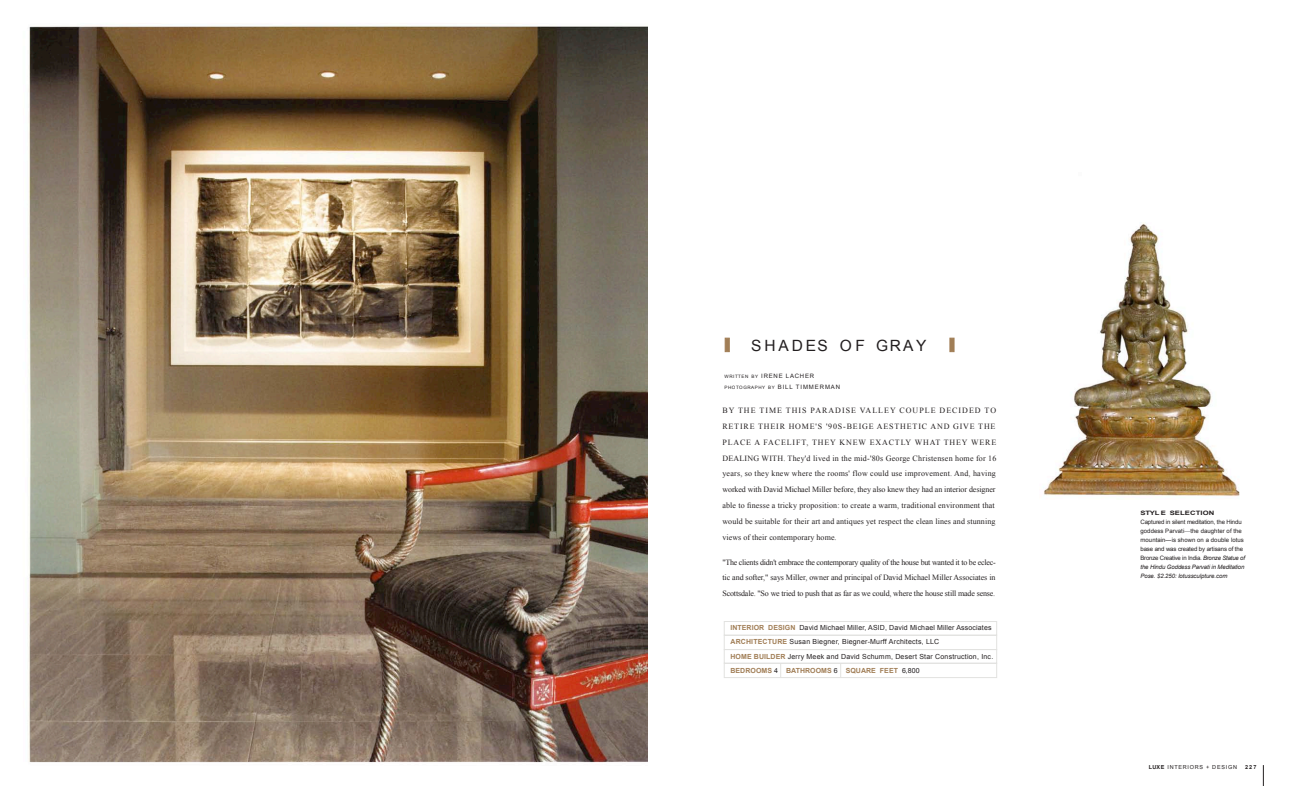
<style>
.page{position:relative;width:1296px;height:786px;background:#fff}
.page>*{position:absolute;margin:0;border:0;box-sizing:border-box;transform-origin:0 0}
.t1{font:15.5px "Arial";letter-spacing:.19em;color:#231f20}
.t2{font:8px/15.8px "Times New Roman";letter-spacing:.02em;color:#231f20}
.t3{font:7px/14.4px "Arial";letter-spacing:.03em;color:#231f20}
.t4{font:6px/9px "Arial";letter-spacing:-.015em;color:#231f20}
.t5{font:6px "Arial";letter-spacing:.13em;color:#231f20}
.t6{font:700 6px "Arial";letter-spacing:.01em;color:#231f20;scale:1.28 1}
.t7{font:5.5px "Arial";letter-spacing:.13em;color:#231f20}
.t8{font:700 5.5px "Arial";color:#231f20}
.t9{font:4.6px "Arial";letter-spacing:.12em;color:#231f20}
.s1{font-size:4.6px}
.s2{font-size:6px}
.s3{font-weight:700;color:#a17e56}
.s4{font-family:"Times New Roman"}
.s5{font-style:italic}
.s6{font-weight:700}
</style>
<div class="page">
<img style="left:28px;top:25px;width:1235px;height:760px">
<svg style="left:723px;top:620px;width:275px;height:16px"></svg>
<div style="left:724px;top:634px;width:273px;height:15px;border:1px solid #e2e2e0"></div>
<div style="left:724px;top:648px;width:273px;height:15px;border:1px solid #e2e2e0"></div>
<div style="left:724px;top:662px;width:273px;height:15px;border:1px solid #e2e2e0"></div>
<svg style="left:840px;top:663px;width:1px;height:14px"></svg>
<svg style="left:780px;top:663px;width:1px;height:14px"></svg>
<svg style="left:949px;top:337px;width:6px;height:15px"></svg>
<svg style="left:725px;top:337px;width:5px;height:15px"></svg>
<svg style="left:1263px;top:765px;width:1px;height:20px"></svg>
<h1 class="t1" style="left:751px;top:335px;width:177px">SHADES OF GRAY</h1>
<p class="t5" style="left:724px;top:372px;width:91px"><span class="s1">WRITTEN BY</span> IRENE LACHER</p>
<p class="t9" style="left:724px;top:384px;width:117px">PHOTOGRAPHY BY <span class="s2">BILL TIMMERMAN</span></p>
<p class="t2" style="left:722px;top:402px;width:276px">BY THE TIME THIS PARADISE VALLEY COUPLE DECIDED TO RETIRE THEIR HOME'S '90S-BEIGE AESTHETIC AND GIVE THE PLACE A FACELIFT, THEY KNEW EXACTLY WHAT THEY WERE DEALING WITH. They'd lived in the mid-'80s George Christensen home for 16 years, so they knew where the rooms' flow could use improvement. And, having worked with David Michael Miller before, they also knew they had an interior designer able to finesse a tricky proposition: to create a warm, traditional environment that would be suitable for their art and antiques yet respect the clean lines and stunning views of their contemporary home.</p>
<p class="t2" style="left:722px;top:553px;width:275px;text-align:justify">"The clients didn't embrace the contemporary quality of the house but wanted it to be eclec&shy;tic and softer," says Miller, owner and principal of David Michael Miller Associates in Scottsdale. "So we tried to push that as far as we could, where the house still made sense.</p>
<p class="t3" style="left:730px;top:620px;width:264px"><span class="s3">INTERIOR DESIGN</span> David Michael Miller, ASID, David Michael Miller Associates <span class="s3">ARCHITECTURE</span> Susan Biegner, Biegner-Murff Architects, LLC<br><span class="s3">HOME BUILDER</span> Jerry Meek and David Schumm, Desert Star Construction, Inc.<br><span class="s3">BEDROOMS</span> 4 <span class="s3">BATHROOMS</span> 6 <span class="s3">SQUARE FEET</span> 6,800</p>
<p class="t6" style="left:1140px;top:508px;width:59px">STYL E SELECTION</p>
<p class="t4" style="left:1140px;top:517px;width:106px">Captured in silent meditation, the Hindu goddess Parvati<span class="s4">—</span>the daughter of the mountain—is shown on a double lotus base and was created by artisans of the Bronze Creative in India. <span class="s5">Bronze Statue of the Hindu Goddess Parvati in Meditation Pose. $2.250: lotussculpture.com</span></p>
<p class="t7" style="left:1149px;top:763px;width:89px"><span class="s6">LUXE</span> INTERIORS + DESIGN</p>
<p class="t8" style="left:1245px;top:763px;width:13px">227</p>
</div>
